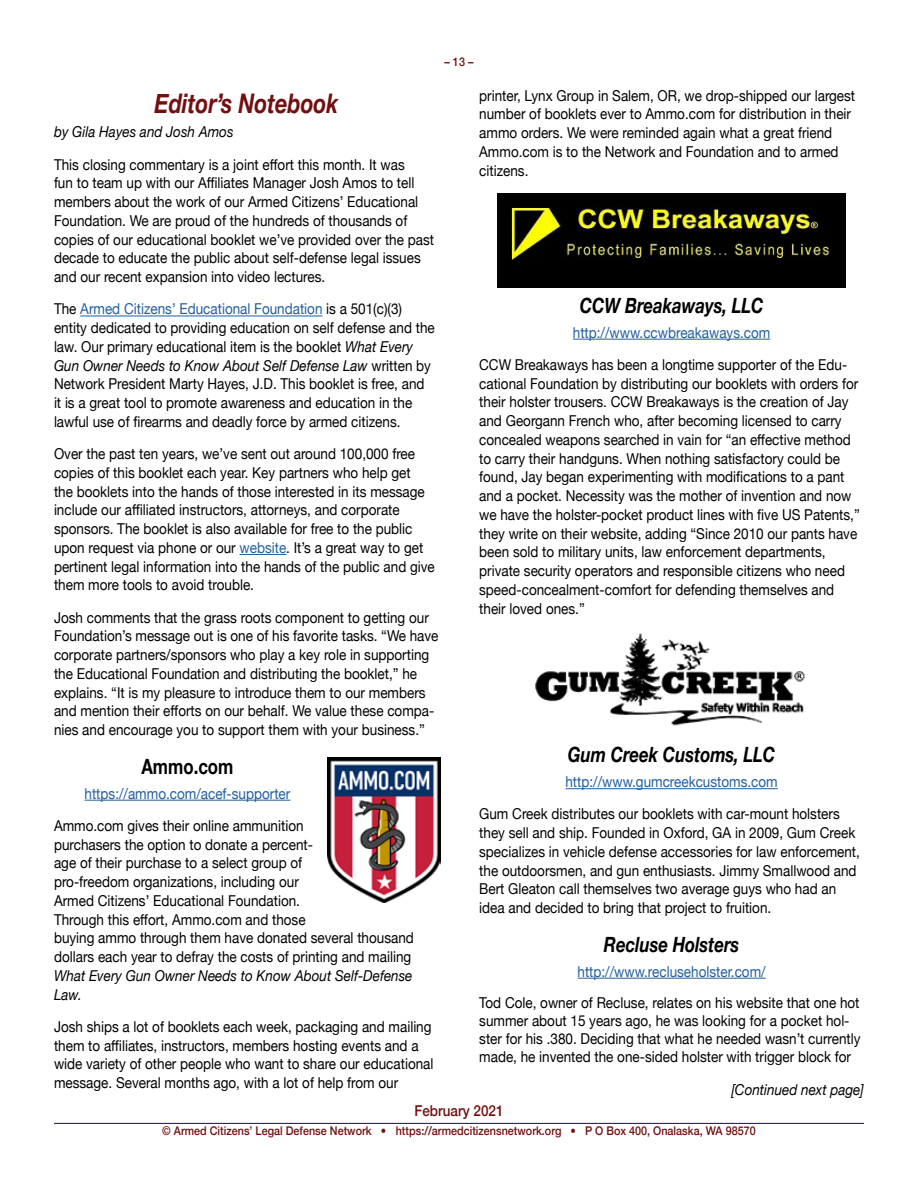
<style>
.page{position:relative;width:918px;height:1188px;background:#fff}
.page>*{position:absolute;margin:0;border:0;box-sizing:border-box;transform-origin:0 0}
.t1{font:italic 700 27px "Helvetica Neue";color:#710f11;scale:.8 1}
.t2{font:italic 700 21px "Helvetica Neue";color:#000;scale:.8 1}
.t3{font:700 21px "Helvetica Neue";color:#000;scale:.8 1}
.t4{font:15px/18.8px "Helvetica Neue";color:#000;scale:.9 1}
.t5{font:15px "Helvetica Neue";color:#215e9e;scale:.9 1}
.t6{font:italic 15px/18.8px "Helvetica Neue";color:#000;scale:.9 1}
.t7{font:500 15px "Helvetica Neue";color:#710f11;scale:.9 1}
.t8{font:500 12px "Helvetica Neue";color:#710f11;scale:.9 1}
.s1{color:#215e9e}
.s2{font-style:italic}
</style>
<div class="page">
<hr style="left:54px;top:1123px;width:810px;height:1px;background:#160e44">
<hr style="left:80px;top:316px;width:243px;height:1px;background:#215e9e">
<hr style="left:240px;top:554px;width:46px;height:1px;background:#215e9e">
<hr style="left:85px;top:800px;width:205px;height:1px;background:#215e9e">
<hr style="left:573px;top:339px;width:197px;height:1px;background:#215e9e">
<hr style="left:565px;top:788px;width:213px;height:1px;background:#215e9e">
<hr style="left:578px;top:978px;width:188px;height:1px;background:#215e9e">
<img style="left:498px;top:193px;width:347px;height:95px">
<img style="left:535px;top:633px;width:270px;height:93px">
<img style="left:328px;top:758px;width:112px;height:145px">
<p class="t8" style="left:445px;top:52px;width:34px">– 13 –</p>
<h1 class="t1" style="left:154px;top:82px;width:232px">Editor’s Notebook</h1>
<p class="t6" style="left:54px;top:124px;width:201px">by Gila Hayes and Josh Amos</p>
<p class="t4" style="left:54px;top:156px;width:424px">This closing commentary is a joint effort this month. It was<br>fun to team up with our Affiliates Manager Josh Amos to tell members about the work of our Armed Citizens’ Educational Foundation. We are proud of the hundreds of thousands of copies of our educational booklet we’ve provided over the past decade to educate the public about self-defense legal issues and our recent expansion into video lectures.</p>
<p class="t4" style="left:54px;top:301px;width:425px">The <span class="s1">Armed Citizens’ Educational Foundation</span> is a 501(c)(3) entity dedicated to providing education on self defense and the law. Our primary educational item is the booklet <span class="s2">What Every Gun Owner Needs to Know About Self Defense Law</span> written by Network President Marty Hayes, J.D. This booklet is free, and it is a great tool to promote awareness and education in the lawful use of firearms and deadly force by armed citizens.</p>
<p class="t4" style="left:54px;top:445px;width:425px">Over the past ten years, we’ve sent out around 100,000 free copies of this booklet each year. Key partners who help get<br>the booklets into the hands of those interested in its message include our affiliated instructors, attorneys, and corporate sponsors. The booklet is also available for free to the public upon request via phone or our <span class="s1">website</span>. It’s a great way to get pertinent legal information into the hands of the public and give them more tools to avoid trouble.</p>
<p class="t4" style="left:54px;top:609px;width:429px">Josh comments that the grass roots component to getting our Foundation’s message out is one of his favorite tasks. “We have corporate partners/sponsors who play a key role in supporting the Educational Foundation and distributing the booklet,” he explains. “It is my pleasure to introduce them to our members and mention their efforts on our behalf. We value these compa&shy;nies and encourage you to support them with your business.”</p>
<h2 class="t3" style="left:141px;top:750px;width:117px">Ammo.com</h2>
<p class="t5" style="left:85px;top:783px;width:230px">https://ammo.com/acef-supporter</p>
<p class="t4" style="left:54px;top:817px;width:401px">Ammo.com gives their online ammunition<br>purchasers the option to donate a percent-<br>age of their purchase to a select group of<br>pro-freedom organizations, including our<br>Armed Citizens’ Educational Foundation.<br>Through this effort, Ammo.com and those<br>buying ammo through them have donated several thousand dollars each year to defray the costs of printing and mailing</p>
<p class="t6" style="left:54px;top:967px;width:400px">What Every Gun Owner Needs to Know About Self-Defense<br>Law.</p>
<p class="t4" style="left:54px;top:1018px;width:423px">Josh ships a lot of booklets each week, packaging and mailing them to affiliates, instructors, members hosting events and a wide variety of other people who want to share our educational message. Several months ago, with a lot of help from our</p>
<p class="t4" style="left:479px;top:87px;width:419px">printer, Lynx Group in Salem, OR, we drop-shipped our largest number of booklets ever to Ammo.com for distribution in their ammo orders. We were reminded again what a great friend Ammo.com is to the Network and Foundation and to armed citizens.</p>
<h2 class="t2" style="left:580px;top:289px;width:231px">CCW Breakaways, LLC</h2>
<p class="t5" style="left:573px;top:321px;width:221px">http://www.ccwbreakaways.com</p>
<p class="t4" style="left:479px;top:356px;width:424px">CCW Breakaways has been a longtime supporter of the Edu&shy;cational Foundation by distributing our booklets with orders for their holster trousers. CCW Breakaways is the creation of Jay and Georgann French who, after becoming licensed to carry concealed weapons searched in vain for “an effective method to carry their handguns. When nothing satisfactory could be found, Jay began experimenting with modifications to a pant and a pocket. Necessity was the mother of invention and now we have the holster-pocket product lines with five US Patents,” they write on their website, adding “Since 2010 our pants have been sold to military units, law enforcement departments, private security operators and responsible citizens who need speed-concealment-comfort for defending themselves and their loved ones.”</p>
<h2 class="t2" style="left:568px;top:739px;width:261px">Gum Creek Customs, LLC</h2>
<p class="t5" style="left:565px;top:771px;width:237px">http://www.gumcreekcustoms.com</p>
<p class="t4" style="left:479px;top:806px;width:425px">Gum Creek distributes our booklets with car-mount holsters they sell and ship. Founded in Oxford, GA in 2009, Gum Creek specializes in vehicle defense accessories for law enforcement, the outdoorsmen, and gun enthusiasts. Jimmy Smallwood and Bert Gleaton call themselves two average guys who had an idea and decided to bring that project to fruition.</p>
<h2 class="t2" style="left:604px;top:928px;width:171px">Recluse Holsters</h2>
<p class="t5" style="left:578px;top:961px;width:211px">http://www.recluseholster.com/</p>
<p class="t4" style="left:479px;top:995px;width:425px;line-height:18px">Tod Cole, owner of Recluse, relates on his website that one hot summer about 15 years ago, he was looking for a pocket hol&shy;ster for his .380. Deciding that what he needed wasn’t currently made, he invented the one-sided holster with trigger block for</p>
<p class="t6" style="left:731px;top:1081px;width:149px">[Continued next page]</p>
<p class="t7" style="left:414px;top:1099px;width:101px">February 2021</p>
<p class="t8" style="left:162px;top:1121px;width:661px">© Armed Citizens’ Legal Defense Network • https://armedcitizensnetwork.org • P O Box 400, Onalaska, WA 98570</p>
</div>
